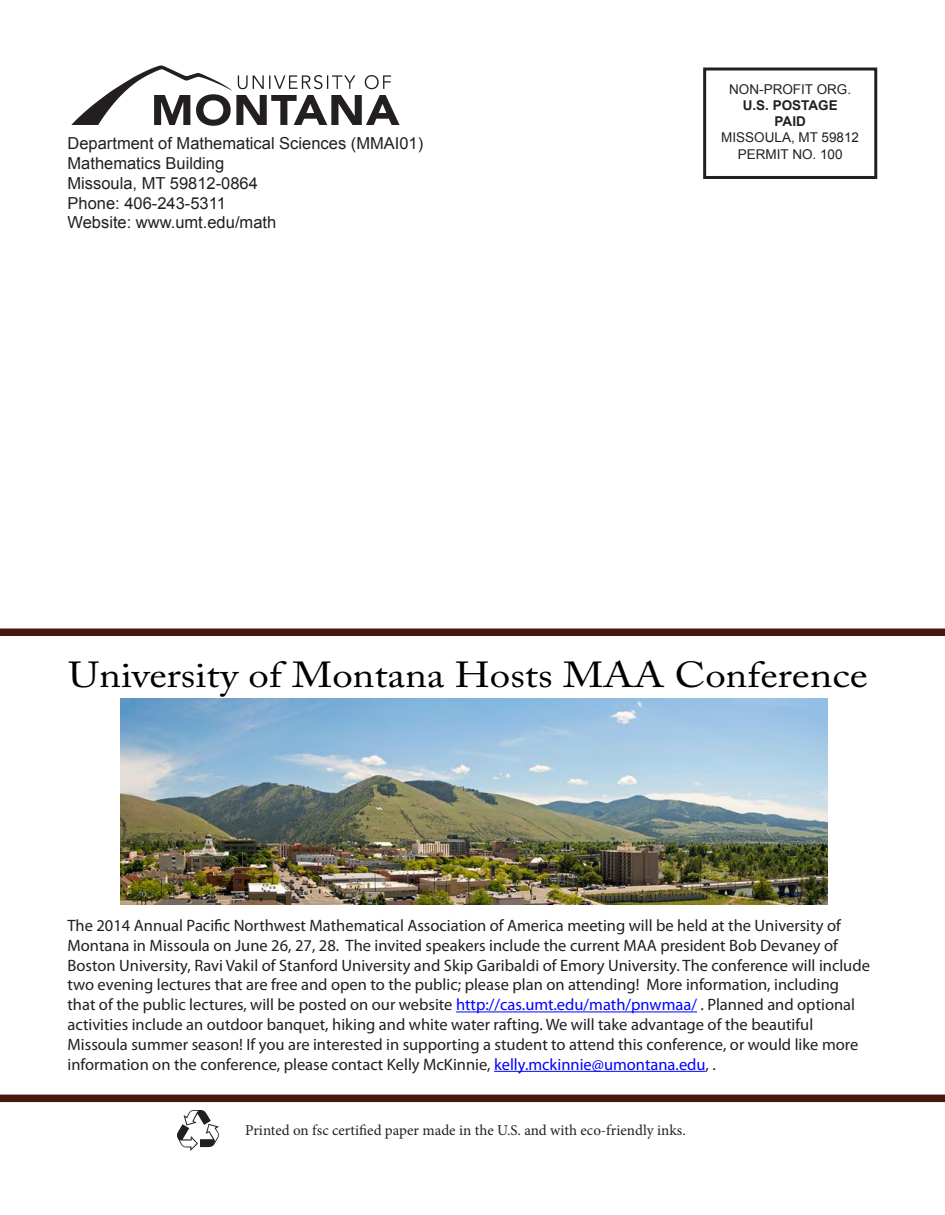
<style>
.page{position:relative;width:945px;height:1215px;background:#fff}
.page>*{position:absolute;margin:0;border:0;box-sizing:border-box;transform-origin:0 0}
.hed{font:36px "Adobe Caslon Pro";color:#000;scale:1.14 1}
.t1{font:16.5px/19.8px "Myriad Pro";color:#231f20}
.t2{font:16.5px "Arial";color:#231f20}
.t3{font:15px "Minion Pro";color:#231f20}
.t4{font:13.5px "Arial";color:#231f20}
.t5{font:700 13.5px "Arial";color:#231f20}
.s1{color:#00f}
</style>
<div class="page">
<div style="left:703px;top:68px;width:174px;height:111px;border:3px solid #231f20"></div>
<img style="left:178px;top:1111px;width:40px;height:39px">
<div style="left:0;top:628px;width:945px;height:8px;background:#48170e"></div>
<div style="left:0;top:1095px;width:945px;height:7px;background:#48170e"></div>
<img style="left:71px;top:65px;width:329px;height:61px">
<hr style="left:456px;top:1012px;width:241px;height:1px;background:#00f">
<hr style="left:494px;top:1071px;width:212px;height:1px;background:#00f">
<img style="left:120px;top:699px;width:707px;height:205px">
<p class="t2" style="left:68px;top:133px;width:357px">Department of Mathematical Sciences (MMAI01)</p>
<p class="t2" style="left:68px;top:152px;width:158px">Mathematics Building</p>
<p class="t2" style="left:68px;top:172px;width:192px">Missoula, MT 59812-0864</p>
<p class="t2" style="left:68px;top:192px;width:160px">Phone: 406-243-5311</p>
<p class="t2" style="left:68px;top:212px;width:210px">Website: www.umt.edu/math</p>
<p class="t4" style="left:729px;top:80px;width:124px">NON-PROFIT ORG.</p>
<p class="t5" style="left:743px;top:96px;width:97px">U.S. POSTAGE</p>
<p class="t5" style="left:775px;top:112px;width:33px">PAID</p>
<p class="t4" style="left:721px;top:129px;width:139px">MISSOULA, MT 59812</p>
<p class="t4" style="left:738px;top:145px;width:106px">PERMIT NO. 100</p>
<p class="hed" style="left:69px;top:653px;width:703px">University of Montana Hosts MAA Conference</p>
<p class="t1" style="left:68px;top:915px;width:804px">The 2014 Annual Pacific Northwest Mathematical Association of America meeting will be held at the University of Montana in Missoula on June 26, 27, 28. The invited speakers include the current MAA president Bob Devaney of Boston University, Ravi Vakil of Stanford University and Skip Garibaldi of Emory University. The conference will include two evening lectures that are free and open to the public; please plan on attending! More information, including that of the public lectures, will be posted on our website <span class="s1">http://cas.umt.edu/math/pnwmaa/</span> . Planned and optional activities include an outdoor banquet, hiking and white water rafting. We will take advantage of the beautiful Missoula summer season! If you are interested in supporting a student to attend this conference, or would like more information on the conference, please contact Kelly McKinnie, <span class="s1">kelly.mckinnie@umontana.edu</span>, .</p>
<p class="t3" style="left:245px;top:1120px;width:442px">Printed on fsc certified paper made in the U.S. and with eco-friendly inks.</p>
</div>
